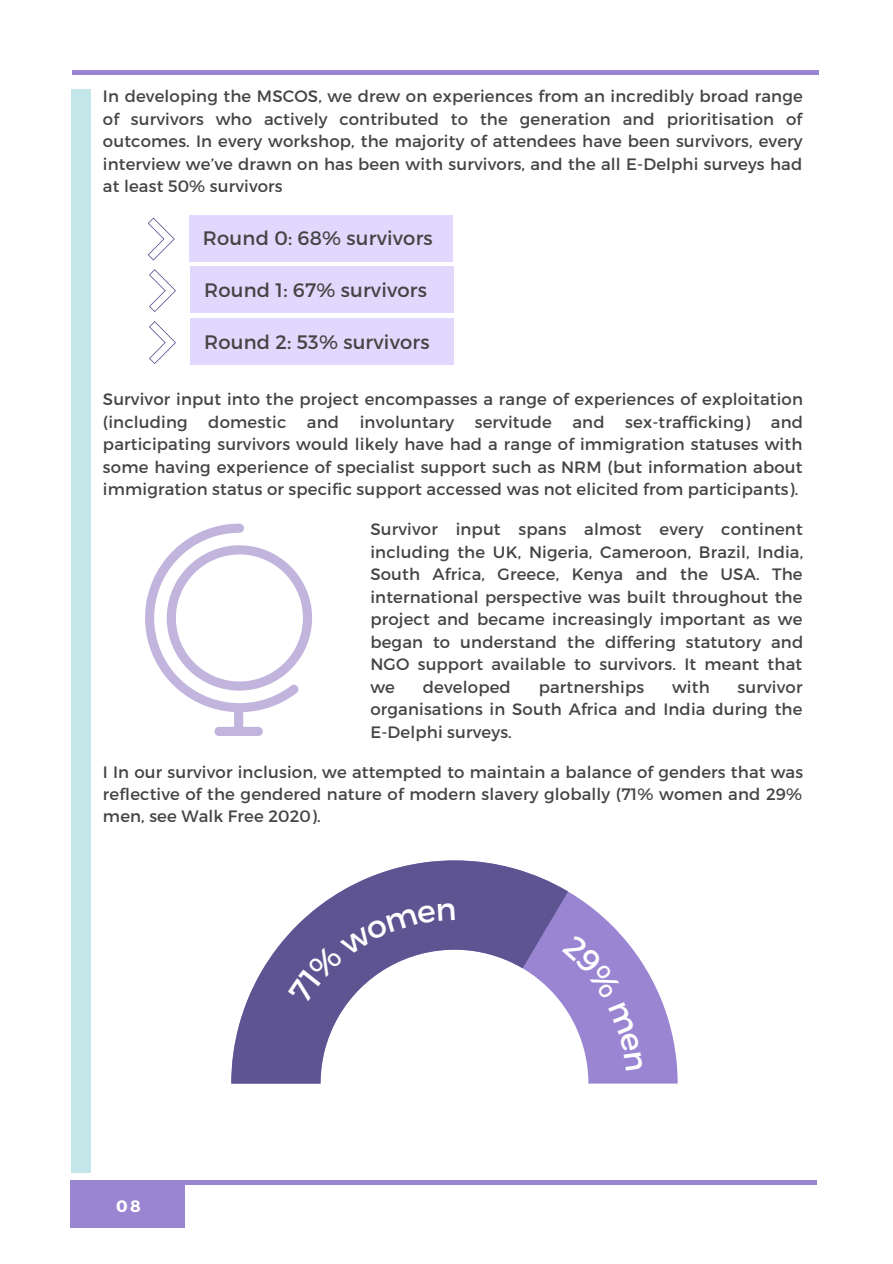
<style>
.page{position:relative;width:893px;height:1264px;background:#fff}
.page>*{position:absolute;margin:0;border:0;box-sizing:border-box;transform-origin:0 0}
.t1{font:19.5px "Montserrat";letter-spacing:.01em;color:#444}
.t2{font:16.5px/22.5px "Montserrat";letter-spacing:.01em;color:#444;text-align:justify}
.t3{font:700 16.5px "Montserrat";color:#fff}
</style>
<div class="page">
<hr style="left:72px;top:71px;width:747px;height:3px;background:#9a85d3">
<div style="left:70px;top:1181px;width:115px;height:46px;background:#9a85d3"></div>
<hr style="left:70px;top:1180px;width:746px;height:4px;background:#9a85d3">
<div style="left:72px;top:89px;width:19px;height:1083px;background:#c3e7e8"></div>
<svg style="left:148px;top:218px;width:27px;height:42px"></svg>
<div style="left:189px;top:215px;width:264px;height:46px;background:#e2d8fd"></div>
<svg style="left:149px;top:269px;width:27px;height:43px"></svg>
<div style="left:190px;top:267px;width:264px;height:46px;background:#e2d8fd"></div>
<svg style="left:149px;top:321px;width:27px;height:43px"></svg>
<div style="left:190px;top:319px;width:264px;height:46px;background:#e2d8fd"></div>
<svg style="left:145px;top:523px;width:167px;height:213px"></svg>
<svg style="left:568px;top:891px;width:109px;height:192px"></svg>
<svg style="left:231px;top:860px;width:337px;height:223px"></svg>
<svg style="left:288px;top:902px;width:167px;height:101px"></svg>
<svg style="left:561px;top:933px;width:82px;height:137px;background:#a795d8"></svg>
<p class="t2" style="left:103px;top:84px;width:701px">In developing the MSCOS, we drew on experiences from an incredibly broad range of survivors who actively contributed to the generation and prioritisation of outcomes. In every workshop, the majority of attendees have been survivors, every interview we’ve drawn on has been with survivors, and the all E-Delphi surveys had at least 50% survivors</p>
<p class="t1" style="left:203px;top:225px;width:231px">Round 0: 68% survivors</p>
<p class="t1" style="left:204px;top:277px;width:224px">Round 1: 67% survivors</p>
<p class="t1" style="left:204px;top:329px;width:227px">Round 2: 53% survivors</p>
<p class="t2" style="left:103px;top:387px;width:701px">Survivor input into the project encompasses a range of experiences of exploitation (including</p>
<p class="t2" style="left:208px;top:410px;width:79px">domestic</p>
<p class="t2" style="left:307px;top:410px;width:34px">and</p>
<p class="t2" style="left:360px;top:410px;width:96px">involuntary</p>
<p class="t2" style="left:475px;top:410px;width:78px">servitude</p>
<p class="t2" style="left:572px;top:410px;width:34px">and</p>
<p class="t2" style="left:625px;top:410px;width:126px">sex-trafficking)</p>
<p class="t2" style="left:103px;top:410px;width:701px;text-indent:667px">and participating survivors would likely have had a range of immigration statuses with some having experience of specialist support such as NRM (but information about immigration status or specific support accessed was not elicited from participants).</p>
<p class="t2" style="left:370px;top:517px;width:434px">Survivor input spans almost every continent including the UK, Nigeria, Cameroon, Brazil, India, South Africa, Greece, Kenya and the USA. The international perspective was built throughout the project and became increasingly important as we began to understand the differing statutory and NGO support available to survivors. It meant that we</p>
<p class="t2" style="left:370px;top:674px;width:433px;text-indent:367px">survivor organisations in South Africa and India during the E-Delphi surveys.</p>
<p class="t2" style="left:103px;top:759px;width:701px">I In our survivor inclusion, we attempted to maintain a balance of genders that was reflective of the gendered nature of modern slavery globally (71% women and 29% men, see Walk Free 2020).</p>
<p class="t2" style="left:423px;top:674px;width:89px">developed</p>
<p class="t2" style="left:538px;top:674px;width:107px">partnerships</p>
<p class="t2" style="left:672px;top:674px;width:39px">with</p>
<p class="t3" style="left:116px;top:1195px;width:26px">08</p>
</div>
